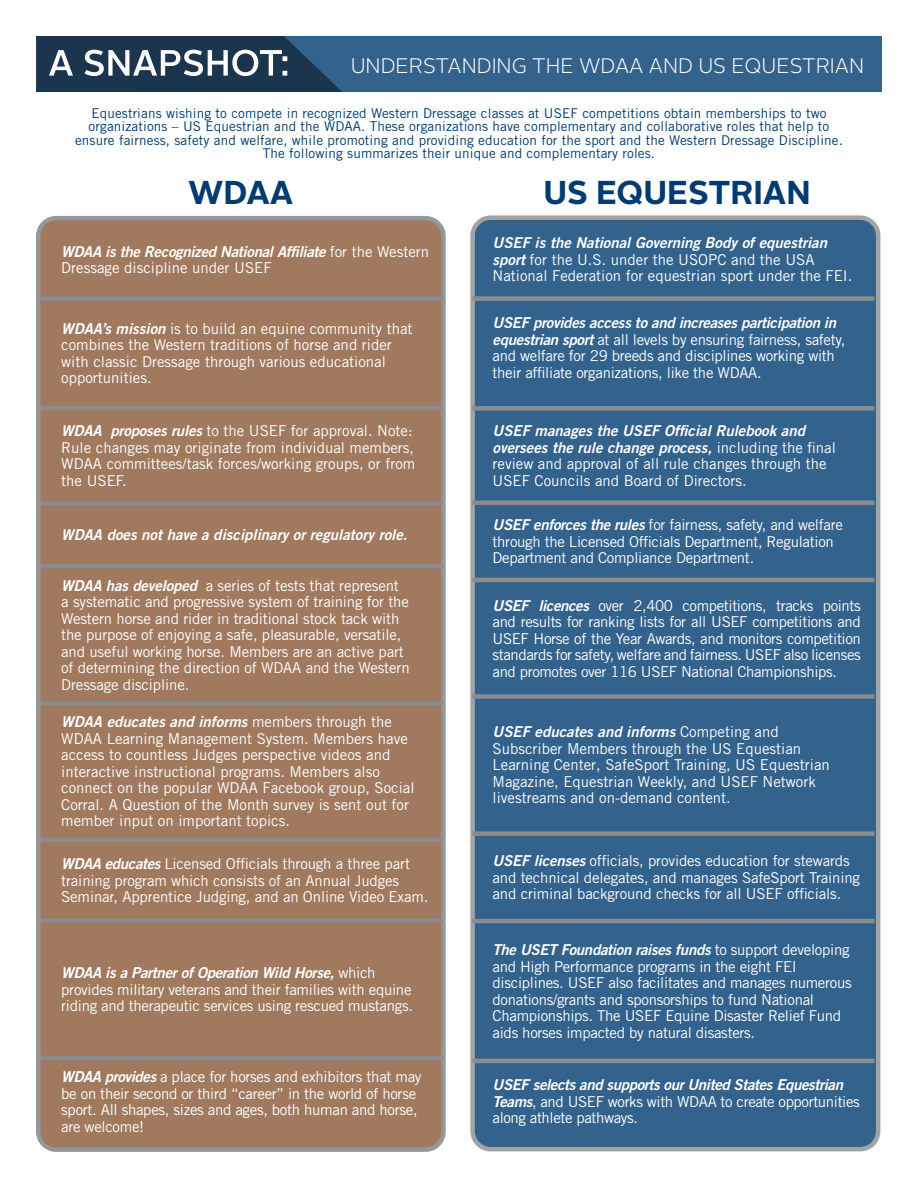
<style>
.page{position:relative;width:918px;height:1188px;background:#fff}
.page>*{position:absolute;margin:0;border:0;box-sizing:border-box;transform-origin:0 0}
.t1{font:700 33px "Alright Sans";color:#003b71}
.t2{font:300 21px "Alright Sans";color:#fff}
.t3{font:15px/16.5px "Trade Gothic LT Std";letter-spacing:-.01em;color:#fff}
.t4{font:15px/16.5px "Trade Gothic LT Std Bd 2 Obl";color:#fff}
.t5{font:15px "Trade Gothic LT Std Bd 2 Obl";letter-spacing:-.02em;color:#fff}
.t6{font:15px "Trade Gothic LT Std Bd 2 Obl";letter-spacing:-.025em;color:#fff}
.t7{font:13.5px/13.5px "Trade Gothic LT Std";letter-spacing:.01em;color:#003b71;text-align:center}
.s1{font-family:"Trade Gothic LT Std"}
.s2{font-family:"Trade Gothic LT Std Bd 2 Obl"}
</style>
<div class="page">
<div style="left:36px;top:36px;width:846px;height:56px;background:#33628d"></div>
<div style="left:473px;top:218px;width:405px;height:931px;background:#33628d;border-radius:18px"></div>
<div style="left:470px;top:215px;width:410px;height:936px;border:4px solid #8a8c8e;border-radius:18px"></div>
<svg style="left:36px;top:36px;width:306px;height:56px;background:#3b546b"></svg>
<div style="left:472px;top:296px;width:402px;height:5px;background:#8a8c8e"></div>
<div style="left:472px;top:406px;width:402px;height:5px;background:#8a8c8e"></div>
<div style="left:472px;top:500px;width:402px;height:5px;background:#8a8c8e"></div>
<hr style="left:472px;top:578px;width:402px;height:4px;background:#8a8c8e">
<div style="left:472px;top:694px;width:402px;height:5px;background:#8a8c8e"></div>
<div style="left:472px;top:831px;width:402px;height:5px;background:#8a8c8e"></div>
<hr style="left:472px;top:919px;width:402px;height:4px;background:#8a8c8e">
<hr style="left:472px;top:1059px;width:402px;height:4px;background:#8a8c8e">
<div style="left:38px;top:218px;width:405px;height:932px;background:#a0795f;border-radius:18px"></div>
<div style="left:36px;top:216px;width:410px;height:936px;border:4px solid #8a8c8e;border-radius:18px"></div>
<div style="left:41px;top:296px;width:402px;height:5px;background:#8a8c8e"></div>
<hr style="left:41px;top:406px;width:402px;height:4px;background:#8a8c8e">
<div style="left:41px;top:501px;width:402px;height:5px;background:#8a8c8e"></div>
<div style="left:41px;top:564px;width:402px;height:5px;background:#8a8c8e"></div>
<hr style="left:41px;top:701px;width:402px;height:4px;background:#8a8c8e">
<hr style="left:41px;top:838px;width:402px;height:4px;background:#8a8c8e">
<div style="left:41px;top:918px;width:402px;height:5px;background:#8a8c8e"></div>
<hr style="left:41px;top:1056px;width:402px;height:4px;background:#8a8c8e">
<h2 class="t2" style="left:351px;top:52px;width:515px">UNDERSTANDING THE WDAA AND US EQUESTRIAN</h2>
<p class="t7" style="left:75px;top:106px;width:769px">Equestrians wishing to compete in recognized Western Dressage classes at USEF competitions obtain memberships to two organizations – US Equestrian and the WDAA. These organizations have complementary and collaborative roles that help to ensure fairness, safety and welfare, while promoting and providing education for the sport and the Western Dressage Discipline.<br>The following summarizes their unique and complementary roles.</p>
<h1 class="t1" style="left:188px;top:170px;width:107px">WDAA</h1>
<p class="t5" style="left:61px;top:242px;width:369px">WDAA is the Recognized National Affiliate <span class="s1">for the Western</span></p>
<p class="t3" style="left:61px;top:259px;width:212px">Dressage discipline under USEF</p>
<p class="t3" style="left:61px;top:320px;width:353px"><span class="s2">WDAA’s mission</span> is to build an equine community that combines the Western traditions of horse and rider with classic Dressage through various educational opportunities.</p>
<p class="t3" style="left:61px;top:423px;width:356px"><span class="s2">WDAA proposes rules</span> to the USEF for approval. Note:<br>Rule changes may originate from individual members, WDAA committees/task forces/working groups, or from the USEF.</p>
<p class="t4" style="left:61px;top:527px;width:348px">WDAA does not have a disciplinary or regulatory role.</p>
<p class="t3" style="left:61px;top:577px;width:350px"><span class="s2">WDAA has developed</span> a series of tests that represent a systematic and progressive system of training for the Western horse and rider in traditional stock tack with the purpose of enjoying a safe, pleasurable, versatile, and useful working horse. Members are an active part of determining the direction of WDAA and the Western Dressage discipline.</p>
<p class="t4" style="left:61px;top:714px;width:332px">WDAA educates and informs <span class="s1">members through the</span></p>
<p class="t3" style="left:61px;top:730px;width:355px">WDAA Learning Management System. Members have access to countless Judges perspective videos and interactive instructional programs. Members also connect on the popular WDAA Facebook group, Social Corral. A Question of the Month survey is sent out for member input on important topics.</p>
<p class="t3" style="left:61px;top:855px;width:369px"><span class="s2">WDAA educates</span> Licensed Officials through a three part training program which consists of an Annual Judges<br>Seminar, Apprentice Judging, and an Online Video Exam.</p>
<p class="t5" style="left:61px;top:964px;width:316px">WDAA is a Partner of Operation Wild Horse, <span class="s1">which</span></p>
<p class="t3" style="left:61px;top:981px;width:353px">provides military veterans and their families with equine riding and therapeutic services using rescued mustangs.</p>
<p class="t3" style="left:61px;top:1069px;width:362px"><span class="s2">WDAA provides</span> a place for horses and exhibitors that may be on their second or third “career” in the world of horse sport. All shapes, sizes and ages, both human and horse, are welcome!</p>
<h1 class="t1" style="left:544px;top:169px;width:269px">US EQUESTRIAN</h1>
<p class="t4" style="left:493px;top:235px;width:336px">USEF is the National Governing Body of equestrian</p>
<p class="t3" style="left:493px;top:251px;width:361px"><span class="s2">sport</span> for the U.S. under the USOPC and the USA<br>National Federation for equestrian sport under the FEI.</p>
<p class="t5" style="left:493px;top:314px;width:345px">USEF provides access to and increases participation in</p>
<p class="t3" style="left:493px;top:331px;width:354px"><span class="s2">equestrian sport</span> at all levels by ensuring fairness, safety, and welfare for 29 breeds and disciplines working with their affiliate organizations, like the WDAA.</p>
<p class="t4" style="left:493px;top:423px;width:345px">USEF manages the USEF Official Rulebook and oversees the rule change process, <span class="s1">including the final</span></p>
<p class="t3" style="left:493px;top:455px;width:336px">review and approval of all rule changes through the<br>USEF Councils and Board of Directors.</p>
<p class="t3" style="left:493px;top:516px;width:352px"><span class="s2">USEF enforces the rules</span> for fairness, safety, and welfare through the Licensed Officials Department, Regulation<br>Department and Compliance Department.</p>
<p class="t3" style="left:493px;top:597px;width:370px;text-align:justify"><span class="s2">USEF licences</span> over 2,400 competitions, tracks points and results for ranking lists for all USEF competitions and USEF Horse of the Year Awards, and monitors competition standards for safety, welfare and fairness. USEF also licenses and promotes over 116 USEF National Championships.</p>
<p class="t4" style="left:493px;top:724px;width:288px">USEF educates and informs <span class="s1">Competing and</span></p>
<p class="t3" style="left:493px;top:740px;width:339px">Subscriber Members through the US Equestian Learning Center, SafeSport Training, US Equestrian Magazine, Equestrian Weekly, and USEF Network livestreams and on-demand content.</p>
<p class="t3" style="left:493px;top:853px;width:369px"><span class="s2">USEF licenses</span> officials, provides education for stewards and technical delegates, and manages SafeSport Training and criminal background checks for all USEF officials.</p>
<p class="t5" style="left:493px;top:941px;width:359px">The USET Foundation raises funds <span class="s1">to support developing</span></p>
<p class="t3" style="left:493px;top:958px;width:361px">and High Performance programs in the eight FEI disciplines. USEF also facilitates and manages numerous donations/grants and sponsorships to fund National Championships. The USEF Equine Disaster Relief Fund aids horses impacted by natural disasters.</p>
<p class="t6" style="left:493px;top:1076px;width:352px">USEF selects and supports our United States Equestrian</p>
<p class="t3" style="left:493px;top:1093px;width:369px"><span class="s2">Teams</span>, and USEF works with WDAA to create opportunities along athlete pathways.</p>
</div>
